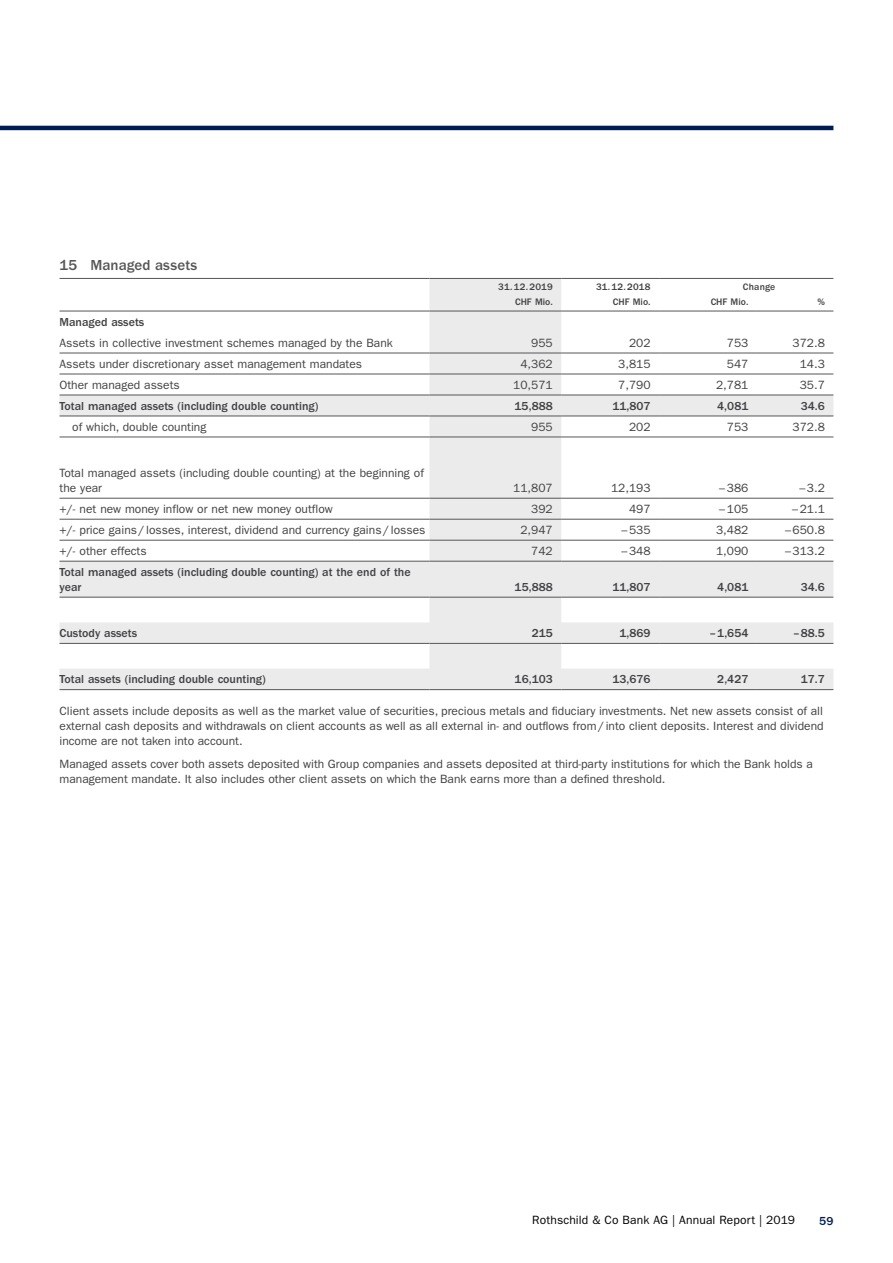
<style>
.page{position:relative;width:893px;height:1263px;background:#fff}
.page>*{position:absolute;margin:0;border:0;box-sizing:border-box;transform-origin:0 0}
.t1{font:500 15px "ITC Franklin Gothic Std";letter-spacing:.005em;color:#565659}
.t2{font:12px/15px "ITC Franklin Gothic Std";color:#414042}
.t3{font:500 12px/15px "ITC Franklin Gothic Std";color:#414042}
.t4{font:12px "ITC Franklin Gothic Std";letter-spacing:.01em;color:#000}
.t5{font:500 12px "Franklin Gothic";color:#001c54}
.t6{font:500 9.75px "ITC Franklin Gothic Std";color:#414042}
</style>
<div class="page">
<hr style="left:0;top:126px;width:833px;height:4px;background:#001c54">
<svg style="left:60px;top:279px;width:773px;height:410px"></svg>
<hr style="left:60px;top:278px;width:369px;height:1px;background:#565659">
<hr style="left:429px;top:278px;width:132px;height:1px;background:#565659">
<hr style="left:561px;top:278px;width:98px;height:1px;background:#565659">
<hr style="left:659px;top:278px;width:98px;height:1px;background:#565659">
<hr style="left:757px;top:278px;width:76px;height:1px;background:#565659">
<hr style="left:60px;top:311px;width:369px;height:1px;background:#565659">
<hr style="left:429px;top:311px;width:132px;height:1px;background:#565659">
<hr style="left:561px;top:311px;width:98px;height:1px;background:#565659">
<hr style="left:659px;top:311px;width:98px;height:1px;background:#565659">
<hr style="left:757px;top:311px;width:76px;height:1px;background:#565659">
<hr style="left:60px;top:353px;width:369px;height:1px;background:#565659">
<hr style="left:429px;top:353px;width:132px;height:1px;background:#565659">
<hr style="left:561px;top:353px;width:98px;height:1px;background:#565659">
<hr style="left:659px;top:353px;width:98px;height:1px;background:#565659">
<hr style="left:757px;top:353px;width:76px;height:1px;background:#565659">
<hr style="left:60px;top:374px;width:369px;height:1px;background:#565659">
<hr style="left:429px;top:374px;width:132px;height:1px;background:#565659">
<hr style="left:561px;top:374px;width:98px;height:1px;background:#565659">
<hr style="left:659px;top:374px;width:98px;height:1px;background:#565659">
<hr style="left:757px;top:374px;width:76px;height:1px;background:#565659">
<hr style="left:60px;top:395px;width:369px;height:1px;background:#565659">
<hr style="left:429px;top:395px;width:132px;height:1px;background:#565659">
<hr style="left:561px;top:395px;width:98px;height:1px;background:#565659">
<hr style="left:659px;top:395px;width:98px;height:1px;background:#565659">
<hr style="left:757px;top:395px;width:76px;height:1px;background:#565659">
<hr style="left:60px;top:416px;width:369px;height:1px;background:#565659">
<hr style="left:429px;top:416px;width:132px;height:1px;background:#565659">
<hr style="left:561px;top:416px;width:98px;height:1px;background:#565659">
<hr style="left:659px;top:416px;width:98px;height:1px;background:#565659">
<hr style="left:757px;top:416px;width:76px;height:1px;background:#565659">
<hr style="left:60px;top:437px;width:369px;height:1px;background:#565659">
<hr style="left:429px;top:437px;width:132px;height:1px;background:#565659">
<hr style="left:561px;top:437px;width:98px;height:1px;background:#565659">
<hr style="left:659px;top:437px;width:98px;height:1px;background:#565659">
<hr style="left:757px;top:437px;width:76px;height:1px;background:#565659">
<hr style="left:60px;top:498px;width:369px;height:1px;background:#565659">
<hr style="left:429px;top:498px;width:132px;height:1px;background:#565659">
<hr style="left:561px;top:498px;width:98px;height:1px;background:#565659">
<hr style="left:659px;top:498px;width:98px;height:1px;background:#565659">
<hr style="left:757px;top:498px;width:76px;height:1px;background:#565659">
<hr style="left:60px;top:519px;width:369px;height:1px;background:#565659">
<hr style="left:429px;top:519px;width:132px;height:1px;background:#565659">
<hr style="left:561px;top:519px;width:98px;height:1px;background:#565659">
<hr style="left:659px;top:519px;width:98px;height:1px;background:#565659">
<hr style="left:757px;top:519px;width:76px;height:1px;background:#565659">
<hr style="left:60px;top:540px;width:369px;height:1px;background:#565659">
<hr style="left:429px;top:540px;width:132px;height:1px;background:#565659">
<hr style="left:561px;top:540px;width:98px;height:1px;background:#565659">
<hr style="left:659px;top:540px;width:98px;height:1px;background:#565659">
<hr style="left:757px;top:540px;width:76px;height:1px;background:#565659">
<hr style="left:60px;top:561px;width:369px;height:1px;background:#565659">
<hr style="left:429px;top:561px;width:132px;height:1px;background:#565659">
<hr style="left:561px;top:561px;width:98px;height:1px;background:#565659">
<hr style="left:659px;top:561px;width:98px;height:1px;background:#565659">
<hr style="left:757px;top:561px;width:76px;height:1px;background:#565659">
<hr style="left:60px;top:597px;width:369px;height:1px;background:#565659">
<hr style="left:429px;top:597px;width:132px;height:1px;background:#565659">
<hr style="left:561px;top:597px;width:98px;height:1px;background:#565659">
<hr style="left:659px;top:597px;width:98px;height:1px;background:#565659">
<hr style="left:757px;top:597px;width:76px;height:1px;background:#565659">
<hr style="left:60px;top:643px;width:369px;height:1px;background:#565659">
<hr style="left:429px;top:643px;width:132px;height:1px;background:#565659">
<hr style="left:561px;top:643px;width:98px;height:1px;background:#565659">
<hr style="left:659px;top:643px;width:98px;height:1px;background:#565659">
<hr style="left:757px;top:643px;width:76px;height:1px;background:#565659">
<hr style="left:60px;top:689px;width:369px;height:1px;background:#565659">
<hr style="left:429px;top:689px;width:132px;height:1px;background:#565659">
<hr style="left:561px;top:689px;width:98px;height:1px;background:#565659">
<hr style="left:659px;top:689px;width:98px;height:1px;background:#565659">
<hr style="left:757px;top:689px;width:76px;height:1px;background:#565659">
<p class="t1" style="left:60px;top:257px;width:139px">15 Managed assets</p>
<p class="t6" style="left:498px;top:282px;width:56px">31.12.2019</p>
<p class="t6" style="left:596px;top:282px;width:56px">31.12.2018</p>
<p class="t6" style="left:743px;top:282px;width:34px">Change</p>
<p class="t6" style="left:515px;top:296px;width:39px">CHF Mio.</p>
<p class="t6" style="left:613px;top:296px;width:39px">CHF Mio.</p>
<p class="t6" style="left:711px;top:296px;width:39px">CHF Mio.</p>
<p class="t6" style="left:817px;top:296px;width:9px">%</p>
<p class="t3" style="left:60px;top:314px;width:86px">Managed assets</p>
<p class="t2" style="left:60px;top:335px;width:335px">Assets in collective investment schemes managed by the Bank</p>
<p class="t2" style="left:531px;top:335px;width:23px">955</p>
<p class="t2" style="left:629px;top:335px;width:23px">202</p>
<p class="t2" style="left:727px;top:335px;width:23px">753</p>
<p class="t2" style="left:792px;top:335px;width:34px">372.8</p>
<p class="t2" style="left:60px;top:356px;width:304px">Assets under discretionary asset management mandates</p>
<p class="t2" style="left:520px;top:356px;width:34px">4,362</p>
<p class="t2" style="left:618px;top:356px;width:34px">3,815</p>
<p class="t2" style="left:727px;top:356px;width:23px">547</p>
<p class="t2" style="left:800px;top:356px;width:27px">14.3</p>
<p class="t2" style="left:60px;top:377px;width:122px">Other managed assets</p>
<p class="t2" style="left:513px;top:377px;width:41px">10,571</p>
<p class="t2" style="left:618px;top:377px;width:34px">7,790</p>
<p class="t2" style="left:716px;top:377px;width:34px">2,781</p>
<p class="t2" style="left:800px;top:377px;width:27px">35.7</p>
<p class="t3" style="left:60px;top:398px;width:260px">Total managed assets (including double counting)</p>
<p class="t3" style="left:515px;top:398px;width:40px">15,888</p>
<p class="t3" style="left:612px;top:398px;width:40px">11,807</p>
<p class="t3" style="left:717px;top:398px;width:33px">4,081</p>
<p class="t3" style="left:801px;top:398px;width:26px">34.6</p>
<p class="t2" style="left:72px;top:419px;width:136px">of which, double counting</p>
<p class="t2" style="left:531px;top:419px;width:23px">955</p>
<p class="t2" style="left:629px;top:419px;width:23px">202</p>
<p class="t2" style="left:727px;top:419px;width:23px">753</p>
<p class="t2" style="left:792px;top:419px;width:34px">372.8</p>
<p class="t2" style="left:60px;top:465px;width:366px">Total managed assets (including double counting) at the beginning of the year</p>
<p class="t2" style="left:513px;top:480px;width:41px">11,807</p>
<p class="t2" style="left:611px;top:480px;width:41px">12,193</p>
<p class="t2" style="left:719px;top:480px;width:31px">–386</p>
<p class="t2" style="left:799px;top:480px;width:27px">–3.2</p>
<p class="t2" style="left:60px;top:501px;width:275px">+/- net new money inflow or net new money outflow</p>
<p class="t2" style="left:531px;top:501px;width:23px">392</p>
<p class="t2" style="left:629px;top:501px;width:23px">497</p>
<p class="t2" style="left:719px;top:501px;width:31px">–105</p>
<p class="t2" style="left:792px;top:501px;width:34px">–21.1</p>
<p class="t2" style="left:60px;top:522px;width:367px">+/- price gains/losses, interest, dividend and currency gains/losses</p>
<p class="t2" style="left:520px;top:522px;width:34px">2,947</p>
<p class="t2" style="left:621px;top:522px;width:31px">–535</p>
<p class="t2" style="left:716px;top:522px;width:34px">3,482</p>
<p class="t2" style="left:785px;top:522px;width:41px">–650.8</p>
<p class="t2" style="left:60px;top:543px;width:89px">+/- other effects</p>
<p class="t2" style="left:531px;top:543px;width:23px">742</p>
<p class="t2" style="left:621px;top:543px;width:31px">–348</p>
<p class="t2" style="left:716px;top:543px;width:34px">1,090</p>
<p class="t2" style="left:785px;top:543px;width:41px">–313.2</p>
<p class="t3" style="left:60px;top:564px;width:353px">Total managed assets (including double counting) at the end of the year</p>
<p class="t3" style="left:515px;top:579px;width:40px">15,888</p>
<p class="t3" style="left:612px;top:579px;width:40px">11,807</p>
<p class="t3" style="left:717px;top:579px;width:33px">4,081</p>
<p class="t3" style="left:801px;top:579px;width:26px">34.6</p>
<p class="t3" style="left:60px;top:626px;width:79px">Custody assets</p>
<p class="t3" style="left:532px;top:626px;width:23px">215</p>
<p class="t3" style="left:619px;top:626px;width:33px">1,869</p>
<p class="t3" style="left:710px;top:626px;width:40px">–1,654</p>
<p class="t3" style="left:793px;top:626px;width:33px">–88.5</p>
<p class="t3" style="left:60px;top:672px;width:208px">Total assets (including double counting)</p>
<p class="t3" style="left:515px;top:672px;width:40px">16,103</p>
<p class="t3" style="left:612px;top:672px;width:40px">13,676</p>
<p class="t3" style="left:717px;top:672px;width:33px">2,427</p>
<p class="t3" style="left:801px;top:672px;width:26px">17.7</p>
<p class="t2" style="left:60px;top:703px;width:766px;text-align:justify">Client assets include deposits as well as the market value of securities, precious metals and fiduciary investments. Net new assets consist of all external cash deposits and withdrawals on client accounts as well as all external in- and outflows from/into client deposits. Interest and dividend income are not taken into account.</p>
<p class="t2" style="left:60px;top:757px;width:755px">Managed assets cover both assets deposited with Group companies and assets deposited at third-party institutions for which the Bank holds a management mandate. It also includes other client assets on which the Bank earns more than a defined threshold.</p>
<p class="t4" style="left:532px;top:1213px;width:264px">Rothschild &amp; Co Bank AG | Annual Report | 2019</p>
<p class="t5" style="left:819px;top:1213px;width:16px">59</p>
</div>
